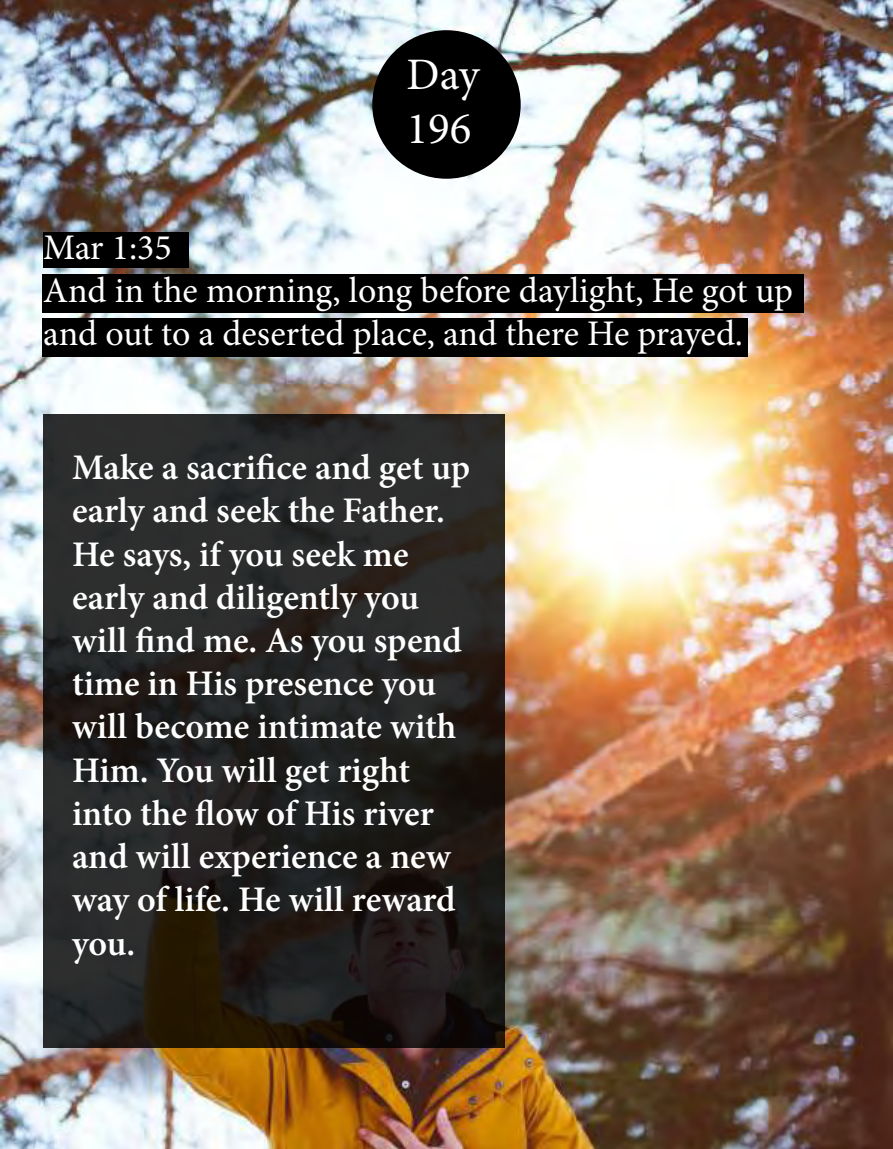
<style>
.page{position:relative;width:893px;height:1149px;background:#fff}
.page>*{position:absolute;margin:0;border:0;box-sizing:border-box;transform-origin:0 0}
.t1{font:45px/54px "Minion Pro";color:#fff}
.t2{font:600 36px/43.2px "Minion Pro";color:#fff}
.t3{font:36px/43.2px "Minion Pro";letter-spacing:-.005em;color:#fff}
</style>
<div class="page">
<img style="left:0;top:0;width:893px;height:1148px">
<div style="left:43px;top:232px;width:146px;height:36px;background:#000"></div>
<div style="left:43px;top:274px;width:761px;height:38px;background:#000"></div>
<div style="left:43px;top:318px;width:705px;height:38px;background:#000"></div>
<div style="left:372px;top:30px;width:149px;height:149px;background:#000;border-radius:50%"></div>
<svg style="left:43px;top:414px;width:461px;height:633px;background:#242220"></svg>
<p class="t1" style="left:407px;top:48px;width:74px">Day<br>196</p>
<p class="t3" style="left:43px;top:226px;width:751px">Mar 1:35<br>And in the morning, long before daylight, He got up and out to a deserted place, and there He prayed.</p>
<p class="t2" style="left:72px;top:445px;width:400px">Make a sacrifice and get up early and seek the Father.<br>He says, if you seek me early and diligently you will find me. As you spend time in His presence you will become intimate with<br>Him. You will get right into the flow of His river and will experience a new way of life. He will reward you.</p>
</div>
